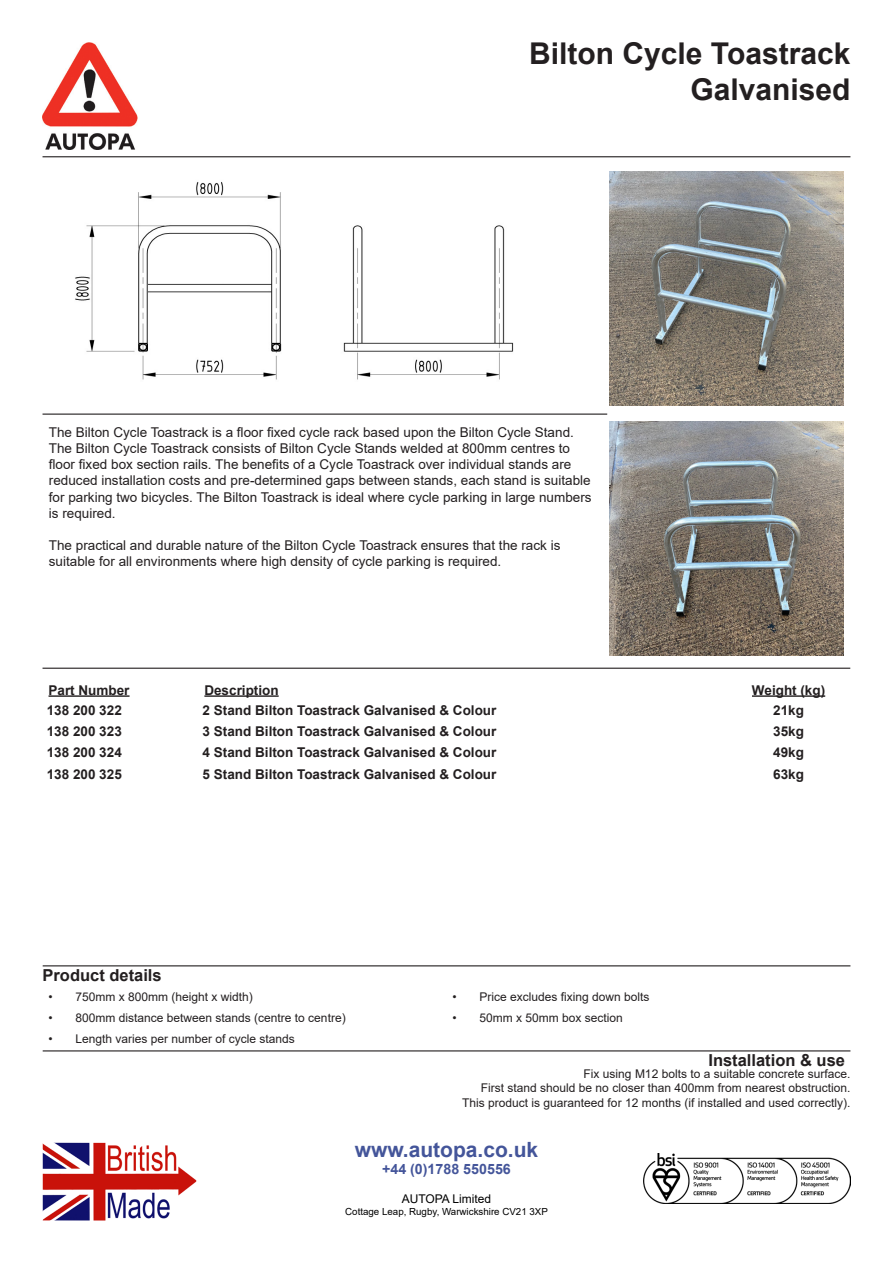
<style>
.page{position:relative;width:893px;height:1263px;background:#fff}
.page>*{position:absolute;margin:0;border:0;box-sizing:border-box;transform-origin:0 0}
.t1{font:700 30px "Arial";color:#231f20}
.t2{font:700 21px "Arial";color:#44559a}
.t3{font:700 16.5px "Arial";color:#231f20}
.t4{font:700 14.25px "Arial";color:#44559a}
.t5{font:13.5px/16.2px "Arial";color:#231f20}
.t6{font:700 13.5px "Arial";color:#231f20}
.t7{font:12px "Arial";color:#231f20}
.t8{font:12px "Arial";color:#000}
.t9{font:9.75px "Arial";color:#000}
</style>
<div class="page">
<img style="left:644px;top:1154px;width:206px;height:49px">
<img style="left:43px;top:1143px;width:153px;height:77px">
<img style="left:75px;top:182px;width:439px;height:198px">
<img style="left:42px;top:43px;width:95px;height:107px">
<hr style="left:43px;top:156px;width:807px;height:1px;background:#231f20">
<hr style="left:43px;top:414px;width:564px;height:1px;background:#231f20">
<hr style="left:49px;top:695px;width:81px;height:2px;background:#231f20">
<hr style="left:204px;top:695px;width:75px;height:2px;background:#231f20">
<hr style="left:752px;top:695px;width:73px;height:2px;background:#231f20">
<img style="left:610px;top:171px;width:233px;height:234px">
<img style="left:610px;top:422px;width:233px;height:233px">
<hr style="left:43px;top:668px;width:807px;height:1px;background:#231f20">
<hr style="left:43px;top:965px;width:807px;height:1px;background:#231f20">
<hr style="left:43px;top:1050px;width:807px;height:1px;background:#231f20">
<p class="t1" style="left:529px;top:33px;width:323px">Bilton Cycle Toastrack</p>
<p class="t1" style="left:690px;top:69px;width:162px">Galvanised</p>
<p class="t5" style="left:49px;top:424px;width:544px">The Bilton Cycle Toastrack is a floor fixed cycle rack based upon the Bilton Cycle Stand.<br>The Bilton Cycle Toastrack consists of Bilton Cycle Stands welded at 800mm centres to floor fixed box section rails. The benefits of a Cycle Toastrack over individual stands are reduced installation costs and pre-determined gaps between stands, each stand is suitable for parking two bicycles. The Bilton Toastrack is ideal where cycle parking in large numbers is required.</p>
<p class="t5" style="left:49px;top:537px;width:513px">The practical and durable nature of the Bilton Cycle Toastrack ensures that the rack is suitable for all environments where high density of cycle parking is required.</p>
<p class="t6" style="left:49px;top:680px;width:83px">Part Number</p>
<p class="t6" style="left:204px;top:680px;width:76px">Description</p>
<p class="t6" style="left:752px;top:680px;width:75px">Weight (kg)</p>
<p class="t6" style="left:47px;top:700px;width:77px">138 200 322</p>
<p class="t6" style="left:203px;top:700px;width:295px">2 Stand Bilton Toastrack Galvanised &amp; Colour</p>
<p class="t6" style="left:773px;top:700px;width:32px">21kg</p>
<p class="t6" style="left:47px;top:722px;width:77px">138 200 323</p>
<p class="t6" style="left:203px;top:722px;width:295px">3 Stand Bilton Toastrack Galvanised &amp; Colour</p>
<p class="t6" style="left:773px;top:722px;width:32px">35kg</p>
<p class="t6" style="left:47px;top:743px;width:77px">138 200 324</p>
<p class="t6" style="left:203px;top:743px;width:295px">4 Stand Bilton Toastrack Galvanised &amp; Colour</p>
<p class="t6" style="left:773px;top:743px;width:32px">49kg</p>
<p class="t6" style="left:47px;top:764px;width:77px">138 200 325</p>
<p class="t6" style="left:203px;top:764px;width:295px">5 Stand Bilton Toastrack Galvanised &amp; Colour</p>
<p class="t6" style="left:773px;top:764px;width:32px">63kg</p>
<p class="t3" style="left:43px;top:963px;width:121px">Product details</p>
<p class="t7" style="left:49px;top:989px;width:206px">• 750mm x 800mm (height x width)</p>
<p class="t7" style="left:452px;top:989px;width:199px">• Price excludes fixing down bolts</p>
<p class="t7" style="left:49px;top:1009px;width:299px">• 800mm distance between stands (centre to centre)</p>
<p class="t7" style="left:452px;top:1009px;width:172px">• 50mm x 50mm box section</p>
<p class="t7" style="left:49px;top:1030px;width:248px">• Length varies per number of cycle stands</p>
<p class="t3" style="left:708px;top:1048px;width:138px">Installation &amp; use</p>
<p class="t7" style="left:584px;top:1065px;width:268px">Fix using M12 bolts to a suitable concrete surface.</p>
<p class="t7" style="left:481px;top:1080px;width:371px">First stand should be no closer than 400mm from nearest obstruction.</p>
<p class="t7" style="left:462px;top:1094px;width:390px">This product is guaranteed for 12 months (if installed and used correctly).</p>
<p class="t2" style="left:355px;top:1135px;width:185px">www.autopa.co.uk</p>
<p class="t4" style="left:382px;top:1159px;width:130px">+44 (0)1788 550556</p>
<p class="t8" style="left:402px;top:1190px;width:91px">AUTOPA Limited</p>
<p class="t9" style="left:345px;top:1204px;width:204px">Cottage Leap, Rugby, Warwickshire CV21 3XP</p>
</div>
